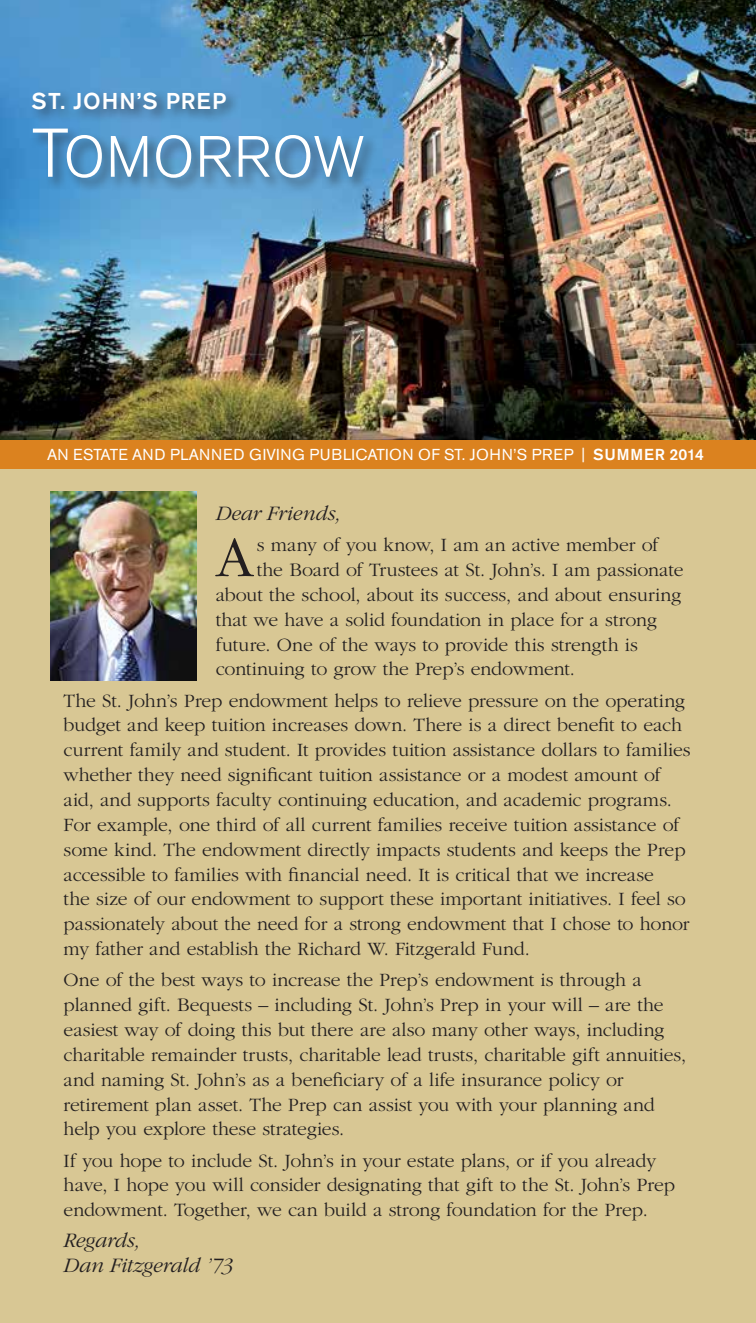
<style>
.page{position:relative;width:756px;height:1323px;background:#fff}
.page>*{position:absolute;margin:0;border:0;box-sizing:border-box;transform-origin:0 0}
.t1{font:300 59.5px "Garamond";color:#231f20}
.t2{font:300 57.75px "Akzidenz Grotesk Pro";letter-spacing:.02em;color:#fff}
.t3{font:500 22.75px "Akzidenz Grotesk Pro";letter-spacing:.045em;color:#fff}
.t4{font:italic 300 21.35px/24.8px "Garamond";letter-spacing:-.01em;color:#231f20}
.t5{font:300 19.6px/24.8px "Garamond";letter-spacing:-.005em;color:#231f20}
.t6{font:15.75px "Akzidenz Grotesk Pro";letter-spacing:.03em;color:#fff}
.s1{font-size:68.25px}
.s2{font-weight:500}
</style>
<div class="page">
<img style="left:0;top:0;width:756px;height:441px">
<div style="left:0;top:464px;width:756px;height:859px;background:#d8c794"></div>
<div style="left:0;top:441px;width:756px;height:28px;background:#db821f"></div>
<img style="left:51px;top:491px;width:146px;height:189px">
<div style="left:29px;top:89px;width:349px;height:104px;background:#231f20;opacity:.6"></div>
<p class="t3" style="left:32px;top:86px;width:196px">ST. JOHN’S PREP</p>
<h2 class="t2" style="left:32px;top:119px;width:334px"><span class="s1">T</span>OMORROW</h2>
<p class="t6" style="left:47px;top:445px;width:658px">AN ESTATE AND PLANNED GIVING PUBLICATION OF ST. JOHN’S PREP | <span class="s2">SUMMER 2014</span></p>
<p class="t4" style="left:216px;top:501px;width:127px">Dear Friends,</p>
<h1 class="t1" style="left:216px;top:526px;width:40px">A</h1>
<p class="t5" style="left:257px;top:533px;width:403px">s many of you know, I am an active member of</p>
<p class="t5" style="left:257px;top:558px;width:428px">the Board of Trustees at St. John’s. I am passionate</p>
<p class="t5" style="left:216px;top:583px;width:467px">about the school, about its success, and about ensuring</p>
<p class="t5" style="left:216px;top:607px;width:443px">that we have a solid foundation in place for a strong</p>
<p class="t5" style="left:216px;top:632px;width:424px">future. One of the ways to provide this strength is</p>
<p class="t5" style="left:216px;top:657px;width:361px">continuing to grow the Prep’s endowment.</p>
<p class="t5" style="left:64px;top:688px;width:629px">The St. John’s Prep endowment helps to relieve pressure on the operating budget and keep tuition increases down. There is a direct benefit to each current family and student. It provides tuition assistance dollars to families whether they need significant tuition assistance or a modest amount of aid, and supports faculty continuing education, and academic programs.<br>For example, one third of all current families receive tuition assistance of some kind. The endowment directly impacts students and keeps the Prep accessible to families with financial need. It is critical that we increase<br>the size of our endowment to support these important initiatives. I feel so passionately about the need for a strong endowment that I chose to honor my father and establish the Richard W. Fitzgerald Fund.</p>
<p class="t5" style="left:64px;top:968px;width:624px">One of the best ways to increase the Prep’s endowment is through a planned gift. Bequests – including St. John’s Prep in your will – are the easiest way of doing this but there are also many other ways, including charitable remainder trusts, charitable lead trusts, charitable gift annuities, and naming St. John’s as a beneficiary of a life insurance policy or retirement plan asset. The Prep can assist you with your planning and help you explore these strategies.</p>
<p class="t5" style="left:64px;top:1148px;width:613px">If you hope to include St. John’s in your estate plans, or if you already have, I hope you will consider designating that gift to the St. John’s Prep endowment. Together, we can build a strong foundation for the Prep.</p>
<p class="t4" style="left:64px;top:1229px;width:171px">Regards,<br>Dan Fitzgerald ’73</p>
</div>
